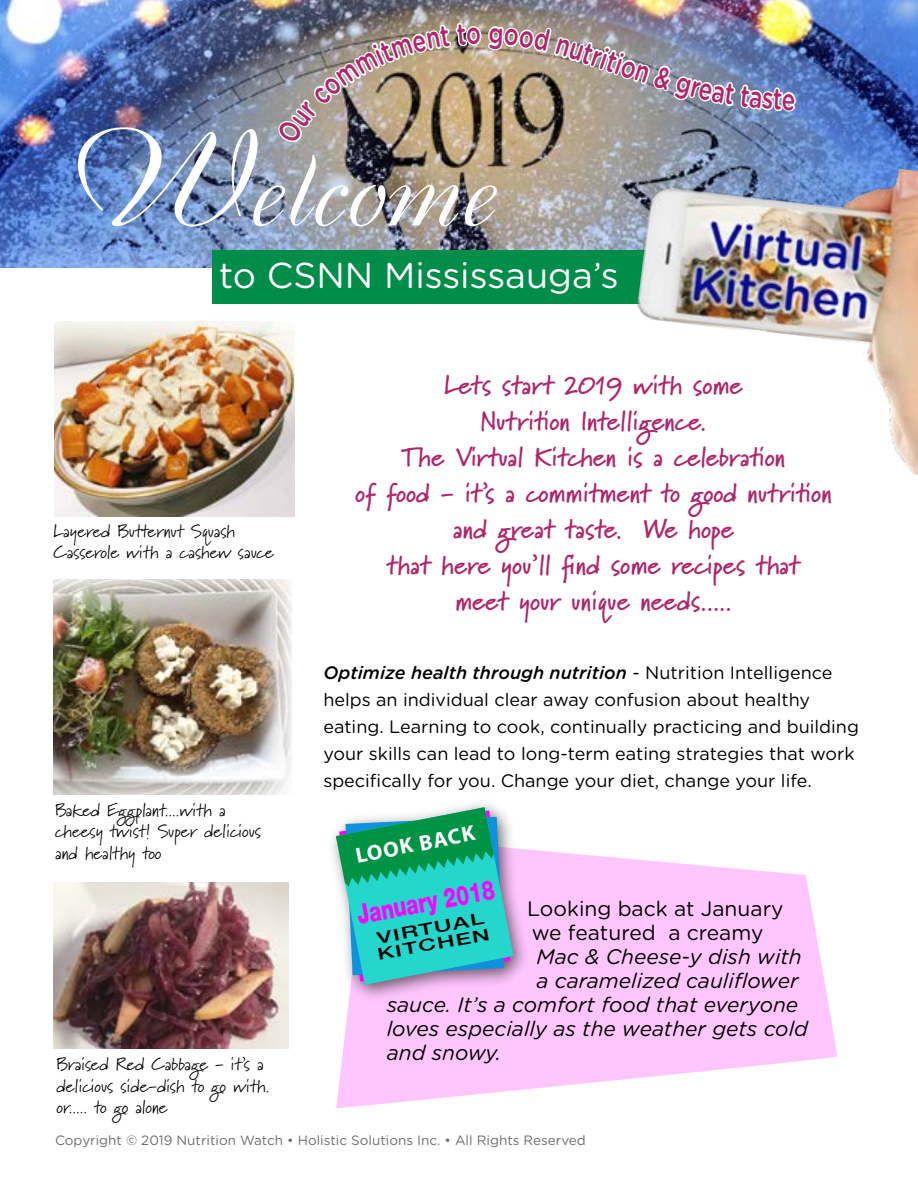
<style>
.page{position:relative;width:918px;height:1188px;background:#fff}
.page>*{position:absolute;margin:0;border:0;box-sizing:border-box;transform-origin:0 0}
.t1{font:108px "Boulevard";color:#fff}
.t2{font:36px "Gotham Rounded";color:#fff}
.t3{font:800 27.15px "Helvetica Neue";color:#f0f;scale:.75 1}
.t4{font:700 27px/36px "Marydale";color:#b0256b;text-align:center}
.t5{font:700 21.75px "Myriad Pro";color:#fff}
.t6{font:italic 21px "Gotham Rounded";color:#000}
.t7{font:21px/24px "Gotham Rounded";color:#000}
.t8{font:18px/27px "Gotham Rounded";color:#000}
.t9{font:18px/21.6px "Marydale";color:#000}
.t10{font:500 16.35px/16.4px "Helvetica Neue";color:#000;scale:1.5 1}
.t11{font:13.5px "Gotham Rounded";color:#6d6e71}
.s1{font-size:135px}
.s2{font-weight:500;font-style:italic}
</style>
<div class="page">
<svg style="left:336px;top:850px;width:501px;height:258px;fill:#ffc6fd"></svg>
<img style="left:0;top:0;width:918px;height:268px">
<div style="left:212px;top:250px;width:706px;height:54px;background:#008c49"></div>
<img style="left:332px;top:803px;width:205px;height:200px">
<svg style="left:336px;top:807px;width:177px;height:178px"></svg>
<img style="left:54px;top:321px;width:241px;height:196px">
<img style="left:54px;top:882px;width:235px;height:166px">
<img style="left:54px;top:579px;width:238px;height:216px">
<img style="left:637px;top:134px;width:281px;height:341px">
<img style="left:274px;top:0;width:523px;height:294px">
<h1 class="t1" style="left:63px;top:119px;width:432px"><span class="s1">W</span>elcome</h1>
<h2 class="t2" style="left:219px;top:251px;width:402px">to CSNN Mississauga’s</h2>
<p class="t9" style="left:54px;top:520px;width:222px;line-height:21px">Layered Butternut Squash<br>Casserole with a cashew sauce</p>
<p class="t9" style="left:55px;top:799px;width:207px">Baked Eggplant....with a cheesy twist! Super delicious and healthy too</p>
<h3 class="t4" style="left:355px;top:367px;width:478px">Lets start 2019 with some<br>Nutrition Intelligence.<br>The Virtual Kitchen is a celebration<br>of food - it’s a commitment to good nutrition and great taste. We hope<br>that here you’ll find some recipes that<br>meet your unique needs.....</h3>
<p class="t8" style="left:323px;top:658px;width:537px"><span class="s2">Optimize health through nutrition</span> - Nutrition Intelligence helps an individual clear away confusion about healthy eating. Learning to cook, continually practicing and building your skills can lead to long-term eating strategies that work specifically for you. Change your diet, change your life.</p>
<p class="t5" style="left:353px;top:842px;width:122px;rotate:-11deg">LOOK BACK</p>
<h3 class="t3" style="left:354px;top:898px;width:187px;rotate:-10deg">January 2018</h3>
<p class="t7" style="left:527px;top:896px;width:258px">Looking back at January we featured a creamy</p>
<p class="t6" style="left:536px;top:943px;width:267px">Mac &amp; Cheese-y dish with</p>
<p class="t6" style="left:536px;top:967px;width:264px">a caramelized cauliflower</p>
<p class="t6" style="left:387px;top:991px;width:413px">sauce. It’s a comfort food that everyone</p>
<p class="t6" style="left:387px;top:1015px;width:423px">loves especially as the weather gets cold</p>
<p class="t6" style="left:387px;top:1039px;width:116px">and snowy.</p>
<p class="t10" style="left:373px;top:930px;width:77px;rotate:-10deg">VIRTUAL<br>KITCHEN</p>
<p class="t9" style="left:56px;top:1053px;width:214px">Braised Red Cabbage - it’s a delicious side-dish to go with. or..... to go alone</p>
<p class="t11" style="left:55px;top:1131px;width:532px">Copyright © 2019 Nutrition Watch • Holistic Solutions Inc. • All Rights Reserved</p>
</div>
